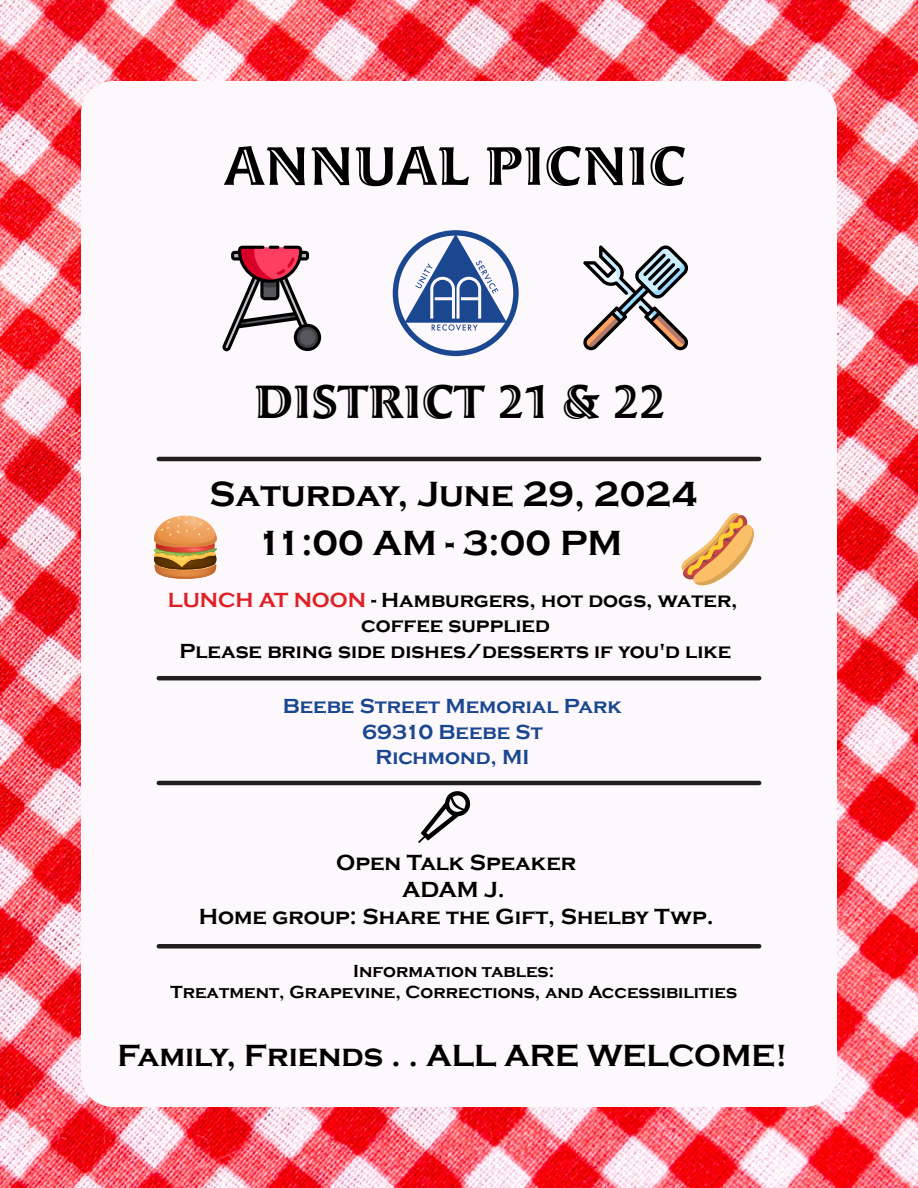
<style>
.page{position:relative;width:918px;height:1188px;background:#fff}
.page>*{position:absolute;margin:0;border:0;box-sizing:border-box;transform-origin:0 0}
.t1{font:900 54px "Angie Open Pro";color:#000}
.t2{font:900 46.5px "Angie Open Pro";color:#000}
.t3{font:700 36px/49.1px "Copperplate Gothic";color:#000}
.t4{font:700 31.5px "Copperplate Gothic";color:#000}
.t5{font:700 22.5px/27px "Copperplate Gothic";color:#000;text-align:center}
.t6{font:700 21px/25.2px "Copperplate Gothic";color:#000;text-align:center}
.t7{font:700 21px/25.2px "Copperplate Gothic";color:#1a4790;text-align:center}
.t8{font:700 18px/21.6px "Copperplate Gothic";color:#000;text-align:center}
.s1{color:#de2126}
</style>
<div class="page">
<img style="left:0;top:0;width:918px;height:1188px">
<div style="left:81px;top:81px;width:756px;height:1026px;background:#fdf8fb;border-radius:32px"></div>
<svg style="left:393px;top:230px;width:126px;height:126px"></svg>
<hr style="left:159px;top:457px;width:600px;height:4px;background:#231f20">
<hr style="left:159px;top:676px;width:600px;height:4px;background:#231f20">
<hr style="left:159px;top:781px;width:600px;height:4px;background:#231f20">
<svg style="left:222px;top:246px;width:99px;height:105px"></svg>
<svg style="left:583px;top:245px;width:105px;height:105px"></svg>
<svg style="left:153px;top:515px;width:64px;height:64px;background:#d3975e"></svg>
<svg style="left:681px;top:513px;width:73px;height:73px"></svg>
<div style="left:159px;top:944px;width:600px;height:5px;background:#231f20"></div>
<svg style="left:418px;top:791px;width:53px;height:52px"></svg>
<h1 class="t1" style="left:225px;top:126px;width:463px">ANNUAL PICNIC</h1>
<h2 class="t2" style="left:254px;top:367px;width:412px">DISTRICT 21 &amp; 22</h2>
<h3 class="t3" style="left:256px;top:470px;width:442px;text-indent:-47px">Saturday, June 29, 2024<br>11:00 AM - 3:00 PM</h3>
<p class="t6" style="left:168px;top:588px;width:571px"><span class="s1">LUNCH AT NOON</span> - Hamburgers, hot dogs, water, coffee supplied<br>Please bring side dishes/desserts if you'd like</p>
<p class="t7" style="left:283px;top:694px;width:341px">Beebe Street Memorial Park<br>69310 Beebe St<br>Richmond, MI</p>
<p class="t5" style="left:199px;top:849px;width:517px">Open Talk Speaker<br>ADAM J.<br>Home group: Share the Gift, Shelby Twp.</p>
<p class="t8" style="left:170px;top:960px;width:568px">Information tables:<br>Treatment, Grapevine, Corrections, and Accessibilities</p>
<h3 class="t4" style="left:118px;top:1038px;width:671px">Family, Friends . . ALL ARE WELCOME!</h3>
</div>
